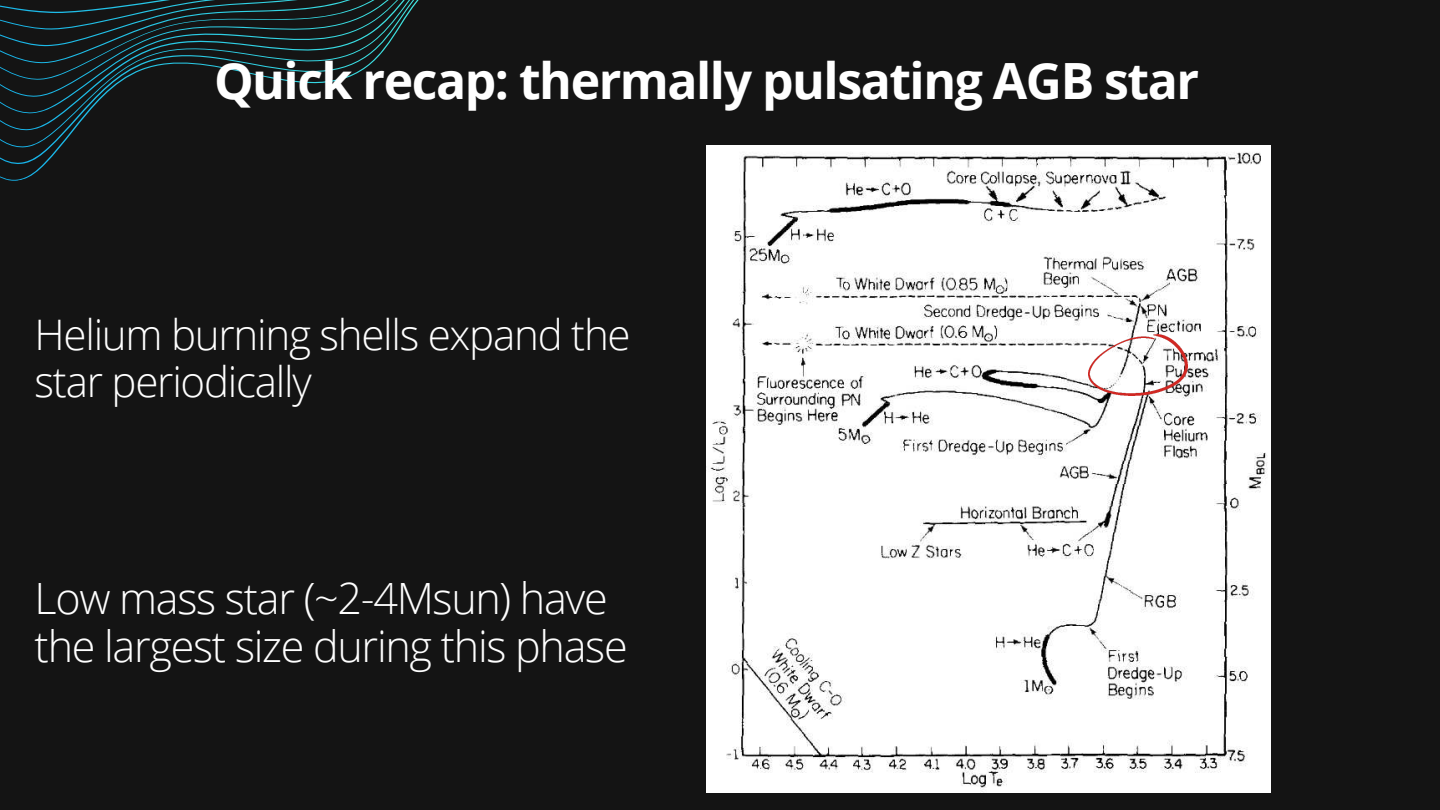
<style>
.page{position:relative;width:1440px;height:810px;background:#141414}
.page>*{position:absolute;margin:0;border:0;box-sizing:border-box;transform-origin:0 0}
.t1{font:700 50px "Open Sans";letter-spacing:-.03em;color:#fff}
.t2{font:300 43.1px/47.2px "Open Sans";letter-spacing:-.03em;color:#fff}
.t3{font:300 42.1px/46.5px "Open Sans";letter-spacing:-.03em;color:#fff}
</style>
<div class="page">
<svg style="left:0;top:0;width:419px;height:181px"></svg>
<img style="left:707px;top:146px;width:564px;height:647px">
<img style="left:1088px;top:334px;width:100px;height:61px">
<p class="t1" style="left:214px;top:45px;width:987px">Quick recap: thermally pulsating AGB star</p>
<p class="t3" style="left:35px;top:310px;width:598px">Helium burning shells expand the star periodically</p>
<p class="t2" style="left:35px;top:574px;width:595px">Low mass star (~2-4Msun) have the largest size during this phase</p>
</div>
